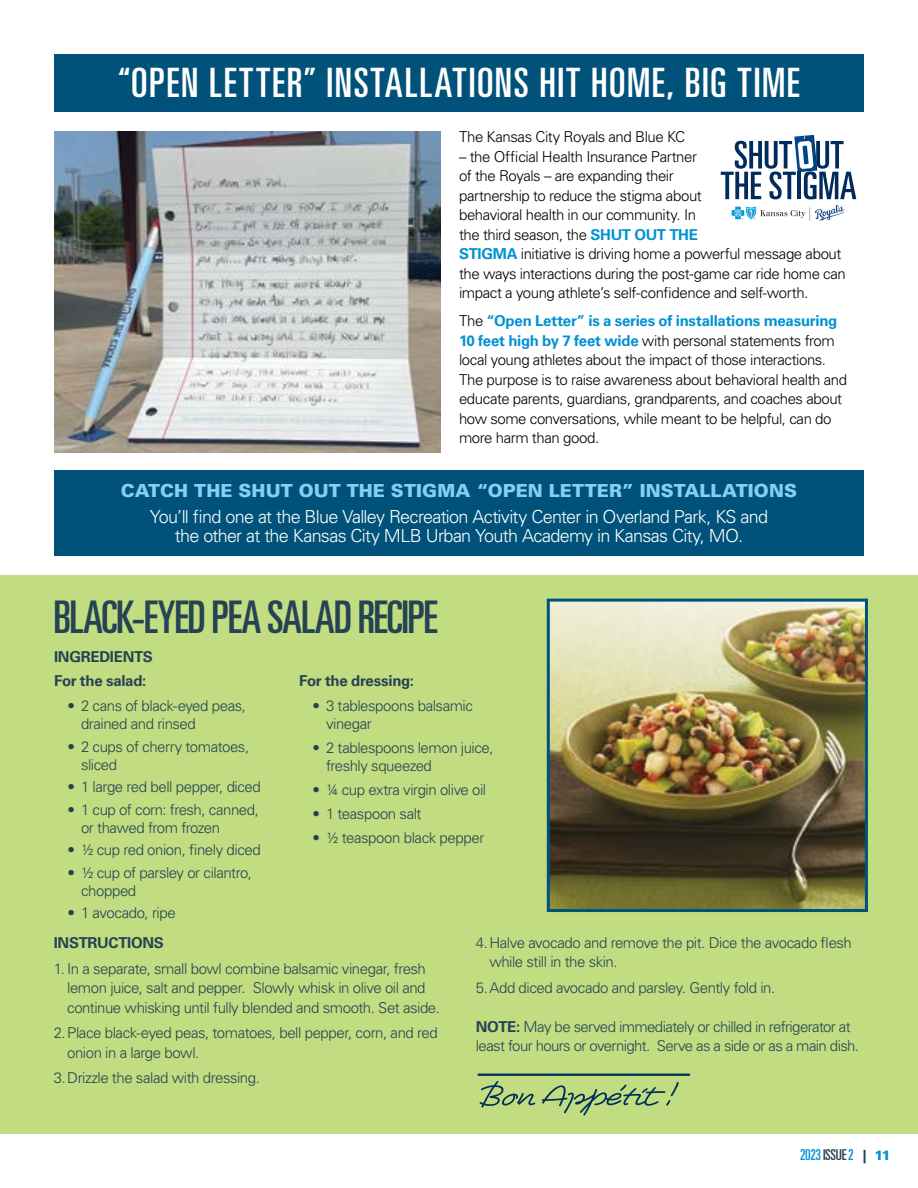
<style>
.page{position:relative;width:918px;height:1188px;background:#fff}
.page>*{position:absolute;margin:0;border:0;box-sizing:border-box;transform-origin:0 0}
.t1{font:ultra-condensed 45px "Univers LT Std";letter-spacing:-.025em;color:#254353}
.t2{font:ultra-condensed 40.5px "Univers LT Std";letter-spacing:.04em;color:#fff}
.t3{font:300 18px/19.5px "Univers LT Std";letter-spacing:-.04em;color:#fff;text-align:center}
.t4{font:900 18px "Univers LT Std";letter-spacing:.005em;color:#87cef3}
.t5{font:300 15px/18px "Univers LT Std";letter-spacing:-.03em;color:#254353}
.t6{font:300 15px/19.5px "Univers LT Std";letter-spacing:-.03em;color:#000}
.t7{font:700 15px/24.8px "Univers LT Std";letter-spacing:-.02em;color:#254353}
.t8{font:ultra-condensed 15px "Univers LT Std";letter-spacing:-.02em;color:#0092d2}
.s1{font-weight:700;color:#0092d2}
.s2{font-weight:700}
.s3{color:#254353}
.s4{font-weight:900;font-stretch:normal;font-size:13.5px;color:#254353}
.s5{font-weight:900;font-stretch:normal;font-size:13.5px}
</style>
<div class="page">
<div style="left:0;top:576px;width:918px;height:558px;background:#c2dc82"></div>
<hr style="left:479px;top:1074px;width:210px;height:2px;background:#003055">
<svg style="left:480px;top:1081px;width:199px;height:35px"></svg>
<img style="left:551px;top:603px;width:313px;height:305px">
<div style="left:547px;top:599px;width:321px;height:313px;border:3px solid #00527a"></div>
<div style="left:54px;top:54px;width:810px;height:57px;background:#00527a"></div>
<img style="left:54px;top:131px;width:387px;height:322px">
<div style="left:54px;top:470px;width:810px;height:86px;background:#00527a"></div>
<svg style="left:721px;top:135px;width:135px;height:64px"></svg>
<svg style="left:732px;top:205px;width:113px;height:16px"></svg>
<h2 class="t2" style="left:118px;top:60px;width:683px">“OPEN LETTER” INSTALLATIONS HIT HOME, BIG TIME</h2>
<p class="t6" style="left:459px;top:127px;width:228px">The Kansas City Royals and Blue KC</p>
<p class="t6" style="left:459px;top:146px;width:388px">– the Official Health Insurance Partner<br>of the Royals – are expanding their<br>partnership to reduce the stigma about<br>behavioral health in our community. In<br>the third season, the <span class="s1">SHUT OUT THE<br>STIGMA</span> initiative is driving home a powerful message about the ways interactions during the post-game car ride home can impact a young athlete’s self-confidence and self-worth.</p>
<p class="t6" style="left:459px;top:311px;width:390px">The <span class="s1">“Open Letter” is a series of installations measuring 10 feet high by 7 feet wide</span> with personal statements from local young athletes about the impact of those interactions.<br>The purpose is to raise awareness about behavioral health and educate parents, guardians, grandparents, and coaches about how some conversations, while meant to be helpful, can do more harm than good.</p>
<p class="t4" style="left:121px;top:479px;width:678px">CATCH THE SHUT OUT THE STIGMA “OPEN LETTER” INSTALLATIONS</p>
<p class="t3" style="left:150px;top:507px;width:620px">You’ll find one at the Blue Valley Recreation Activity Center in Overland Park, KS and the other at the Kansas City MLB Urban Youth Academy in Kansas City, MO.</p>
<h1 class="t1" style="left:53px;top:591px;width:386px">BLACK-EYED PEA SALAD RECIPE</h1>
<p class="t7" style="left:54px;top:644px;width:100px">INGREDIENTS<br>For the salad:</p>
<p class="t5" style="left:81px;top:697px;width:167px;text-indent:-14px">• 2 cans of black-eyed peas, drained and rinsed</p>
<p class="t5" style="left:81px;top:737px;width:170px;text-indent:-14px">• 2 cups of cherry tomatoes, sliced</p>
<p class="t5" style="left:68px;top:778px;width:195px">• 1 large red bell pepper, diced</p>
<p class="t5" style="left:81px;top:800px;width:180px;text-indent:-14px">• 1 cup of corn: fresh, canned, or thawed from frozen</p>
<p class="t5" style="left:68px;top:841px;width:195px">• ½ cup red onion, finely diced</p>
<p class="t5" style="left:81px;top:863px;width:172px;text-indent:-14px">• ½ cup of parsley or cilantro, chopped</p>
<p class="t5" style="left:68px;top:904px;width:110px">• 1 avocado, ripe</p>
<p class="t7" style="left:299px;top:669px;width:117px">For the dressing:</p>
<p class="t5" style="left:326px;top:697px;width:148px;text-indent:-13px">• 3 tablespoons balsamic vinegar</p>
<p class="t5" style="left:326px;top:739px;width:169px;text-indent:-13px">• 2 tablespoons lemon juice, freshly squeezed</p>
<p class="t5" style="left:313px;top:781px;width:175px">• ¼ cup extra virgin olive oil</p>
<p class="t5" style="left:313px;top:805px;width:111px">• 1 teaspoon salt</p>
<p class="t5" style="left:313px;top:829px;width:173px">• ½ teaspoon black pepper</p>
<p class="t7" style="left:54px;top:930px;width:112px">INSTRUCTIONS</p>
<p class="t5" style="left:67px;top:959px;width:374px;line-height:19.5px;text-indent:-14px">1. In a separate, small bowl combine balsamic vinegar, fresh lemon juice, salt and pepper. Slowly whisk in olive oil and continue whisking until fully blended and smooth. Set aside.</p>
<p class="t5" style="left:67px;top:1023px;width:372px;line-height:19.5px;text-indent:-14px">2.Place black-eyed peas, tomatoes, bell pepper, corn, and red onion in a large bowl.</p>
<p class="t5" style="left:54px;top:1069px;width:208px">3.Drizzle the salad with dressing.</p>
<p class="t5" style="left:489px;top:933px;width:364px;line-height:19.5px;text-indent:-14px">4.Halve avocado and remove the pit. Dice the avocado flesh while still in the skin.</p>
<p class="t5" style="left:476px;top:978px;width:301px">5.Add diced avocado and parsley. Gently fold in.</p>
<p class="t5" style="left:476px;top:1017px;width:385px;line-height:19.5px"><span class="s2">NOTE:</span> May be served immediately or chilled in refrigerator at least four hours or overnight. Serve as a side or as a main dish.</p>
<p class="t8" style="left:800px;top:1146px;width:92px">2023 <span class="s3">ISSUE</span> 2 <span class="s4">|</span> <span class="s5">11</span></p>
</div>
